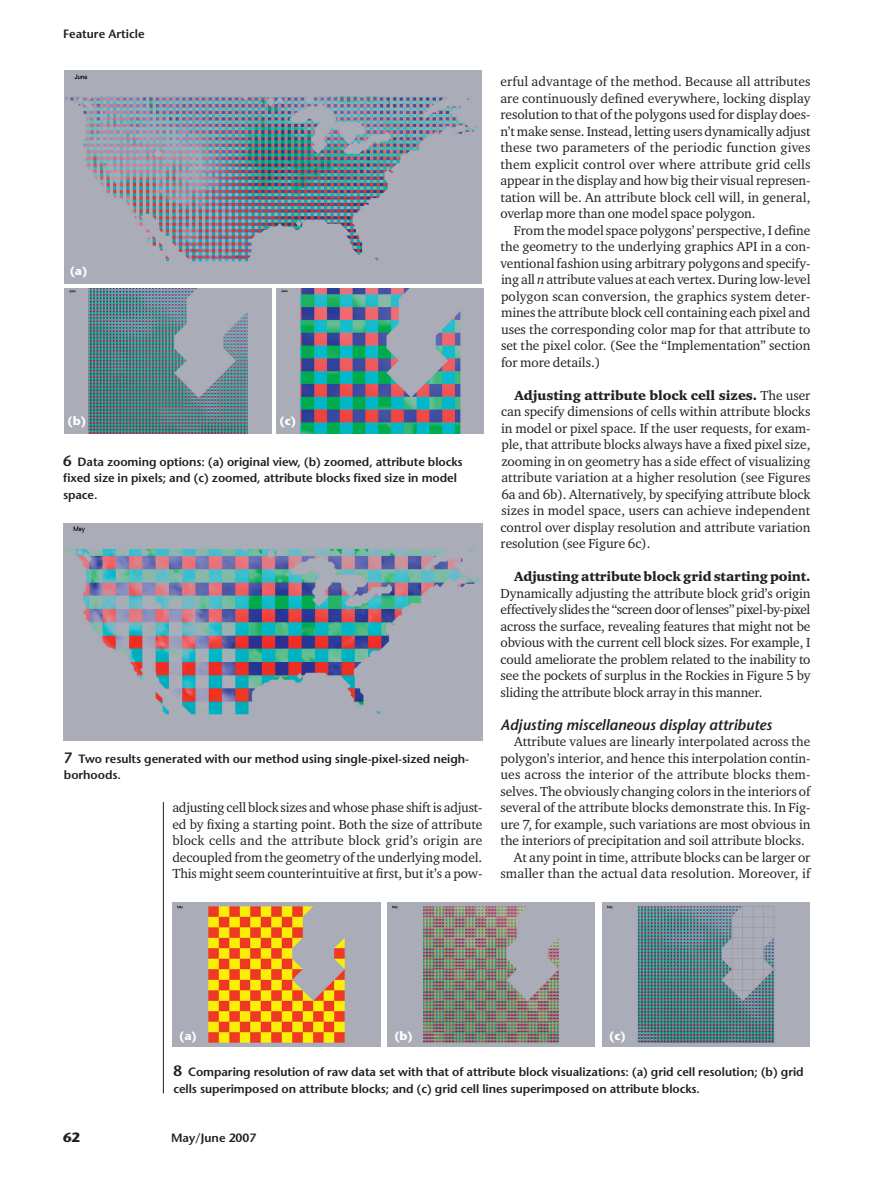
<style>
.page{position:relative;width:878px;height:1188px;background:#fff}
.page>*{position:absolute;margin:0;border:0;box-sizing:border-box;transform-origin:0 0}
.t1{font:italic 600 15px "Stone Sans";letter-spacing:-.005em;color:#231f20}
.t2{font:13.5px/16.5px "Charter ITC";letter-spacing:-.005em;color:#231f20;text-align:justify}
.t3{font:13.5px "Charter ITC Blac";letter-spacing:-.005em;color:#231f20}
.t4{font:700 13.5px "Stone Sans";color:#231f20}
.t5{font:600 12px/16.5px "Stone Sans";letter-spacing:-.005em;color:#231f20}
.t6{font:700 12px "Stone Sans";color:#fff}
.s1{font-size:15px}
.s2{font-style:italic}
.s3{font-family:"Charter ITC"}
</style>
<div class="page">
<hr style="left:163px;top:802px;width:1px;height:292px;background:#231f20">
<img style="left:64px;top:523px;width:418px;height:218px">
<img style="left:65px;top:71px;width:417px;height:213px">
<img style="left:64px;top:288px;width:207px;height:145px">
<img style="left:277px;top:288px;width:206px;height:145px">
<img style="left:173px;top:903px;width:207px;height:144px">
<img style="left:387px;top:903px;width:207px;height:144px">
<img style="left:602px;top:903px;width:207px;height:144px">
<p class="t5" style="left:63px;top:27px;width:83px">Feature Article</p>
<p class="t6" style="left:70px;top:266px;width:19px">(a)</p>
<p class="t6" style="left:68px;top:417px;width:20px">(b)</p>
<p class="t6" style="left:279px;top:416px;width:18px">(c)</p>
<p class="t5" style="left:63px;top:455px;width:401px"><span class="s1">6</span> Data zooming options: (a) original view, (b) zoomed, attribute blocks fixed size in pixels; and (c) zoomed, attribute blocks fixed size in model space.</p>
<p class="t5" style="left:64px;top:752px;width:407px"><span class="s1">7</span> Two results generated with our method using single-pixel-sized neigh&shy;borhoods.</p>
<p class="t2" style="left:172px;top:800px;width:311px">adjusting cell block sizes and whose phase shift is adjust&shy;ed by fixing a starting point. Both the size of attribute block cells and the attribute block grid’s origin are decoupled from the geometry of the underlying model.<br>This might seem counterintuitive at first, but it’s a pow-</p>
<p class="t2" style="left:500px;top:74px;width:311px">erful advantage of the method. Because all attributes are continuously defined everywhere, locking display resolution to that of the polygons used for display does&shy;n’t make sense. Instead, letting users dynamically adjust these two parameters of the periodic function gives them explicit control over where attribute grid cells appear in the display and how big their visual represen&shy;tation will be. An attribute block cell will, in general, overlap more than one model space polygon.</p>
<p class="t2" style="left:500px;top:222px;width:311px;text-indent:14px">From the model space polygons’ perspective, I define the geometry to the underlying graphics API in a con&shy;ventional fashion using arbitrary polygons and specify&shy;ing all <span class="s2">n</span> attribute values at each vertex. During low-level polygon scan conversion, the graphics system deter&shy;mines the attribute block cell containing each pixel and uses the corresponding color map for that attribute to set the pixel color. (See the “Implementation” section for more details.)</p>
<p class="t3" style="left:514px;top:388px;width:297px">Adjusting attribute block cell sizes. <span class="s3">The user</span></p>
<p class="t2" style="left:500px;top:404px;width:311px">can specify dimensions of cells within attribute blocks in model or pixel space. If the user requests, for exam&shy;ple, that attribute blocks always have a fixed pixel size, zooming in on geometry has a side effect of visualizing attribute variation at a higher resolution (see Figures 6a and 6b). Alternatively, by specifying attribute block sizes in model space, users can achieve independent control over display resolution and attribute variation resolution (see Figure 6c).</p>
<p class="t3" style="left:514px;top:570px;width:298px">Adjusting attribute block grid starting point.</p>
<p class="t2" style="left:500px;top:585px;width:311px">Dynamically adjusting the attribute block grid’s origin effectively slides the “screen door of lenses” pixel-by-pixel across the surface, revealing features that might not be obvious with the current cell block sizes. For example, I could ameliorate the problem related to the inability to see the pockets of surplus in the Rockies in Figure 5 by sliding the attribute block array in this manner.</p>
<p class="t1" style="left:500px;top:719px;width:273px">Adjusting miscellaneous display attributes</p>
<p class="t2" style="left:514px;top:734px;width:298px">Attribute values are linearly interpolated across the</p>
<p class="t2" style="left:500px;top:750px;width:311px">polygon’s interior, and hence this interpolation contin-</p>
<p class="t2" style="left:500px;top:767px;width:311px">ues across the interior of the attribute blocks them-</p>
<p class="t2" style="left:500px;top:783px;width:311px">selves. The obviously changing colors in the interiors of</p>
<p class="t2" style="left:500px;top:800px;width:311px">several of the attribute blocks demonstrate this. In Fig-</p>
<p class="t2" style="left:500px;top:816px;width:311px">ure 7, for example, such variations are most obvious in</p>
<p class="t2" style="left:500px;top:833px;width:306px">the interiors of precipitation and soil attribute blocks.</p>
<p class="t2" style="left:514px;top:849px;width:298px">At any point in time, attribute blocks can be larger or</p>
<p class="t2" style="left:500px;top:866px;width:311px">smaller than the actual data resolution. Moreover, if</p>
<p class="t6" style="left:179px;top:1031px;width:19px">(a)</p>
<p class="t6" style="left:394px;top:1031px;width:20px">(b)</p>
<p class="t6" style="left:609px;top:1031px;width:18px">(c)</p>
<p class="t5" style="left:173px;top:1065px;width:631px"><span class="s1">8</span> Comparing resolution of raw data set with that of attribute block visualizations: (a) grid cell resolution; (b) grid cells superimposed on attribute blocks; and (c) grid cell lines superimposed on attribute blocks.</p>
<p class="t4" style="left:63px;top:1132px;width:19px">62</p>
<p class="t5" style="left:171px;top:1131px;width:87px">May/June 2007</p>
</div>
